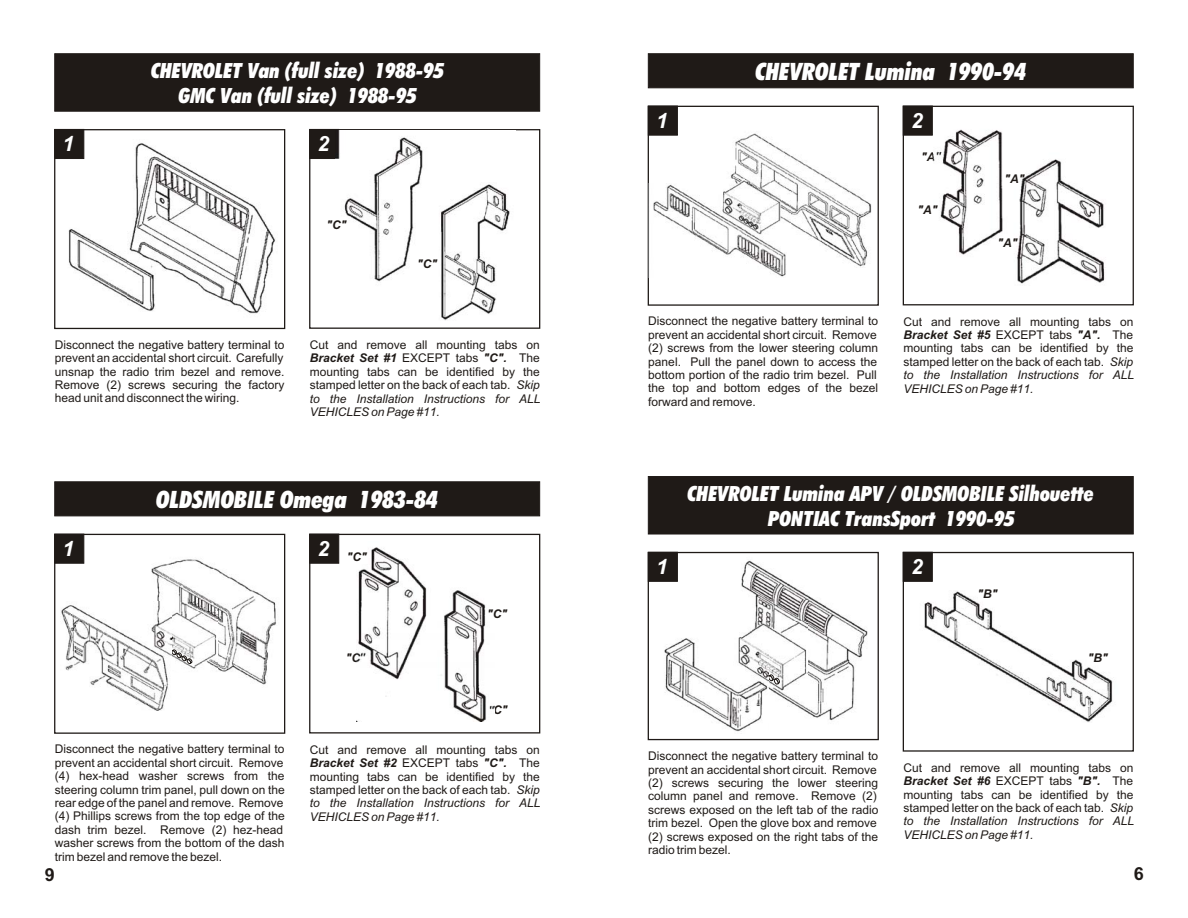
<style>
.page{position:relative;width:1188px;height:918px;background:#fff}
.page>*{position:absolute;margin:0;border:0;box-sizing:border-box;transform-origin:0 0}
.t1{font:24px "Futura X Blk Cn It BT";color:#fff}
.t2{font:21px/25.2px "Futura X Blk Cn It BT";color:#fff;text-align:center}
.t3{font:italic 700 21px "Arial";color:#fff}
.t4{font:700 18px "Arial";color:#1f1a17}
.t5{font:12px/13.4px "Arial";color:#1f1a17;text-align:justify}
.t6{font:italic 700 12px "Arial";color:#1f1a17}
.s1{font-weight:700;font-style:italic}
.s2{font-style:italic}
</style>
<div class="page">
<div style="left:648px;top:106px;width:30px;height:29px;background:#1f1a17;border:1px solid #1f1a17"></div>
<div style="left:648px;top:54px;width:485px;height:34px;background:#1f1a17;border:1px solid #1f1a17"></div>
<div style="left:648px;top:106px;width:231px;height:200px;border:1px solid #1f1a17"></div>
<div style="left:903px;top:106px;width:30px;height:29px;background:#1f1a17;border:1px solid #1f1a17"></div>
<div style="left:903px;top:106px;width:231px;height:199px;border:1px solid #1f1a17"></div>
<img style="left:730px;top:133px;width:142px;height:134px">
<img style="left:934px;top:129px;width:171px;height:155px">
<svg style="left:730px;top:181px;width:51px;height:2px"></svg>
<img style="left:649px;top:183px;width:142px;height:95px">
<img style="left:68px;top:229px;width:60px;height:71px">
<img style="left:128px;top:143px;width:148px;height:171px">
<div style="left:55px;top:129px;width:29px;height:30px;background:#1f1a17;border:1px solid #1f1a17"></div>
<div style="left:55px;top:54px;width:485px;height:57px;background:#1f1a17"></div>
<div style="left:54px;top:129px;width:231px;height:200px;border:1px solid #1f1a17"></div>
<div style="left:309px;top:129px;width:30px;height:30px;background:#1f1a17"></div>
<div style="left:309px;top:129px;width:231px;height:200px;border:1px solid #1f1a17"></div>
<img style="left:335px;top:130px;width:181px;height:191px">
<img style="left:712px;top:551px;width:158px;height:170px">
<div style="left:648px;top:552px;width:30px;height:30px;background:#1f1a17;border:1px solid #1f1a17"></div>
<div style="left:648px;top:476px;width:485px;height:58px;background:#1f1a17"></div>
<div style="left:648px;top:552px;width:231px;height:188px;border:1px solid #1f1a17"></div>
<div style="left:903px;top:552px;width:30px;height:30px;background:#1f1a17;border:1px solid #1f1a17"></div>
<div style="left:903px;top:552px;width:231px;height:200px;border:1px solid #1f1a17"></div>
<img style="left:924px;top:591px;width:189px;height:131px">
<img style="left:737px;top:622px;width:70px;height:70px">
<svg style="left:714px;top:623px;width:92px;height:68px"></svg>
<img style="left:664px;top:632px;width:105px;height:100px">
<div style="left:55px;top:534px;width:29px;height:29px;background:#1f1a17;border:1px solid #1f1a17"></div>
<div style="left:55px;top:482px;width:485px;height:34px;background:#1f1a17"></div>
<div style="left:54px;top:534px;width:231px;height:200px;border:1px solid #1f1a17"></div>
<div style="left:309px;top:534px;width:30px;height:29px;background:#1f1a17;border:1px solid #1f1a17"></div>
<div style="left:309px;top:534px;width:231px;height:200px;border:1px solid #1f1a17"></div>
<img style="left:151px;top:559px;width:125px;height:126px">
<img style="left:357px;top:547px;width:137px;height:175px">
<img style="left:171px;top:612px;width:47px;height:58px">
<svg style="left:171px;top:613px;width:46px;height:62px"></svg>
<img style="left:61px;top:601px;width:110px;height:110px">
<h2 class="t3" style="left:62px;top:136px;width:13px">1</h2>
<h2 class="t2" style="left:151px;top:60px;width:295px">CHEVROLET Van (full size) 1988-95<br>GMC Van (full size) 1988-95</h2>
<h2 class="t3" style="left:317px;top:136px;width:13px">2</h2>
<p class="t6" style="left:327px;top:220px;width:22px">"C"</p>
<p class="t6" style="left:417px;top:259px;width:22px">"C"</p>
<p class="t5" style="left:55px;top:339px;width:231px">Disconnect the negative battery terminal to prevent an accidental short circuit. Carefully unsnap the radio trim bezel and remove.<br>Remove (2) screws securing the factory head unit and disconnect the wiring.</p>
<p class="t5" style="left:310px;top:339px;width:232px">Cut and remove all mounting tabs on <span class="s1">Bracket Set #1</span> EXCEPT tabs <span class="s1">"C".</span> The mounting tabs can be identified by the stamped letter on the back of each tab. <span class="s2">Skip to the Installation Instructions for ALL VEHICLES on Page #11.</span></p>
<h2 class="t3" style="left:62px;top:541px;width:13px">1</h2>
<h1 class="t1" style="left:156px;top:490px;width:283px">OLDSMOBILE Omega 1983-84</h1>
<h2 class="t3" style="left:317px;top:541px;width:13px">2</h2>
<p class="t6" style="left:347px;top:552px;width:22px">"C"</p>
<p class="t6" style="left:346px;top:653px;width:22px">"C"</p>
<p class="t6" style="left:487px;top:609px;width:22px">"C"</p>
<p class="t6" style="left:488px;top:706px;width:22px">"C"</p>
<p class="t5" style="left:55px;top:744px;width:231px;text-align:left">Disconnect the negative battery terminal to prevent an accidental short circuit. Remove (4) hex-head washer screws from the steering column trim panel, pull down on the rear edge of the panel and remove. Remove (4) Phillips screws from the top edge of the dash trim bezel. Remove (2) hez-head washer screws from the bottom of the dash trim bezel and remove the bezel.</p>
<p class="t5" style="left:310px;top:744px;width:232px">Cut and remove all mounting tabs on <span class="s1">Bracket Set #2</span> EXCEPT tabs <span class="s1">"C".</span> The mounting tabs can be identified by the stamped letter on the back of each tab. <span class="s2">Skip to the Installation Instructions for ALL VEHICLES on Page #11.</span></p>
<h2 class="t3" style="left:656px;top:113px;width:13px">1</h2>
<h1 class="t1" style="left:755px;top:62px;width:272px">CHEVROLET Lumina 1990-94</h1>
<h2 class="t3" style="left:911px;top:113px;width:13px">2</h2>
<p class="t6" style="left:921px;top:153px;width:22px">"A"</p>
<p class="t6" style="left:918px;top:206px;width:22px">"A"</p>
<p class="t6" style="left:1004px;top:174px;width:22px">"A"</p>
<p class="t6" style="left:997px;top:238px;width:22px">"A"</p>
<p class="t5" style="left:648px;top:316px;width:231px">Disconnect the negative battery terminal to prevent an accidental short circuit. Remove (2) screws from the lower steering column panel. Pull the panel down to access the bottom portion of the radio trim bezel. Pull the top and bottom edges of the bezel forward and remove.</p>
<p class="t5" style="left:903px;top:316px;width:232px">Cut and remove all mounting tabs on <span class="s1">Bracket Set #5</span> EXCEPT tabs <span class="s1">"A".</span> The mounting tabs can be identified by the stamped letter on the back of each tab. <span class="s2">Skip to the Installation Instructions for ALL VEHICLES on Page #11.</span></p>
<h2 class="t3" style="left:656px;top:559px;width:13px">1</h2>
<h2 class="t2" style="left:688px;top:483px;width:408px">CHEVROLET Lumina APV / OLDSMOBILE Silhouette<br>PONTIAC TransSport 1990-95</h2>
<h2 class="t3" style="left:911px;top:559px;width:13px">2</h2>
<p class="t6" style="left:977px;top:589px;width:22px">"B"</p>
<p class="t6" style="left:1088px;top:653px;width:22px">"B"</p>
<p class="t5" style="left:648px;top:750px;width:232px;text-align:left">Disconnect the negative battery terminal to prevent an accidental short circuit. Remove (2) screws securing the lower steering column panel and remove. Remove (2) screws exposed on the left tab of the radio trim bezel. Open the glove box and remove (2) screws exposed on the right tabs of the radio trim bezel.</p>
<p class="t5" style="left:903px;top:762px;width:232px">Cut and remove all mounting tabs on <span class="s1">Bracket Set #6</span> EXCEPT tabs <span class="s1">"B".</span> The mounting tabs can be identified by the stamped letter on the back of each tab. <span class="s2">Skip to the Installation Instructions for ALL VEHICLES on Page #11.</span></p>
<h3 class="t4" style="left:45px;top:867px;width:12px">9</h3>
<h3 class="t4" style="left:1134px;top:867px;width:12px">6</h3>
</div>
